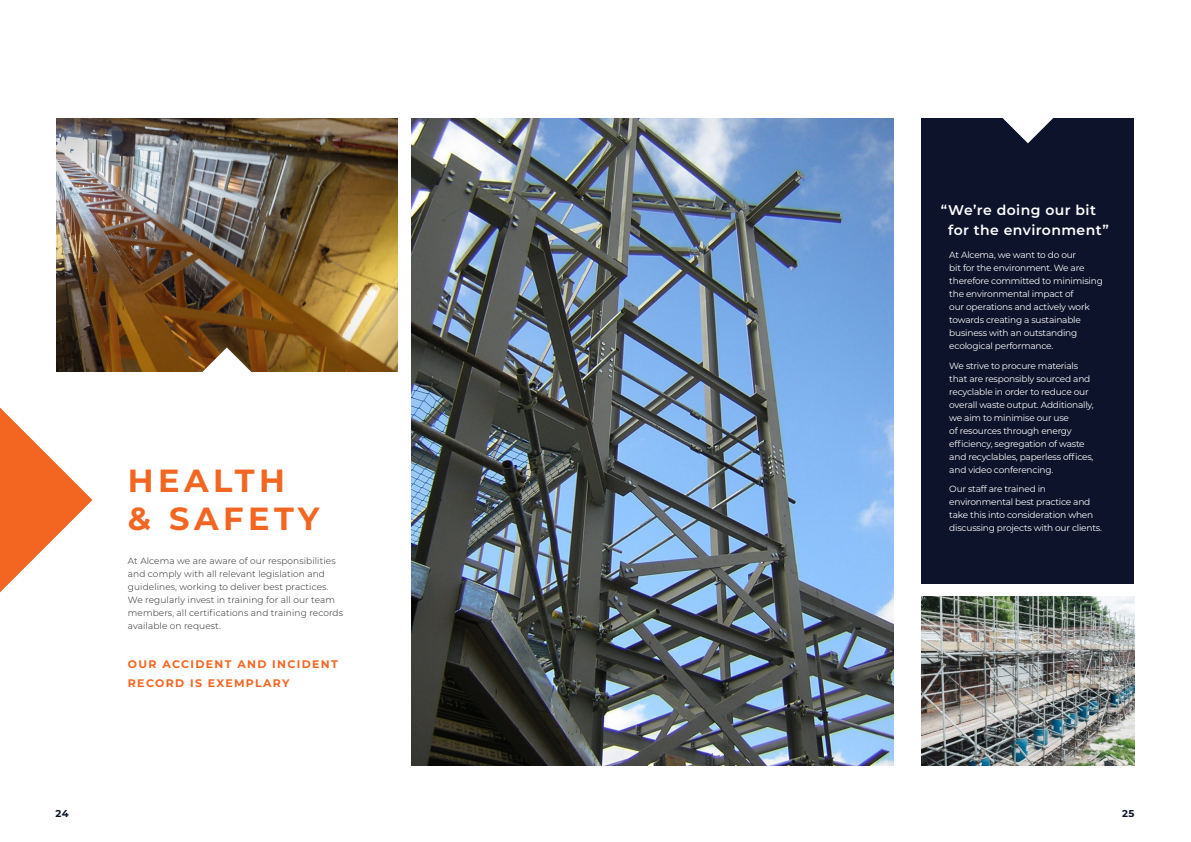
<style>
.page{position:relative;width:1191px;height:842px;background:#fff}
.page>*{position:absolute;margin:0;border:0;box-sizing:border-box;transform-origin:0 0}
.t1{font:700 32px/38.4px "Montserrat";letter-spacing:.18em;color:#f36621}
.t2{font:600 14px/20px "Montserrat";letter-spacing:.03em;color:#fff}
.t3{font:700 11px/19.5px "Montserrat";letter-spacing:.175em;color:#f36621}
.t4{font:700 10px "Montserrat";color:#0c132a}
.t5{font:9px/13px "Montserrat";letter-spacing:-.025em;color:#fff}
.t6{font:300 9px/13px "Montserrat";letter-spacing:.01em;color:#231f20}
</style>
<div class="page">
<img style="left:57px;top:118px;width:340px;height:254px">
<svg style="left:201px;top:347px;width:51px;height:25px"></svg>
<div style="left:921px;top:118px;width:213px;height:465px;background:#0c132a"></div>
<img style="left:411px;top:118px;width:482px;height:647px">
<svg style="left:1002px;top:118px;width:51px;height:25px"></svg>
<img style="left:921px;top:597px;width:213px;height:168px">
<svg style="left:0;top:407px;width:92px;height:185px"></svg>
<h1 class="t1" style="left:128px;top:460px;width:191px">HEALTH<br>&amp; SAFETY</h1>
<p class="t6" style="left:128px;top:554px;width:217px">At Alcema we are aware of our responsibilities and comply with all relevant legislation and guidelines, working to deliver best practices.<br>We regularly invest in training for all our team members, all certifications and training records available on request.</p>
<p class="t3" style="left:128px;top:653px;width:210px">OUR ACCIDENT AND INCIDENT<br>RECORD IS EXEMPLARY</p>
<h2 class="t2" style="left:948px;top:200px;width:162px;text-indent:-7px">“We’re doing our bit for the environment”</h2>
<p class="t5" style="left:949px;top:248px;width:155px">At Alcema, we want to do our<br>bit for the environment. We are therefore committed to minimising the environmental impact of<br>our operations and actively work towards creating a sustainable business with an outstanding ecological performance.</p>
<p class="t5" style="left:949px;top:359px;width:146px">We strive to procure materials that are responsibly sourced and recyclable in order to reduce our overall waste output. Additionally, we aim to minimise our use<br>of resources through energy efficiency, segregation of waste and recyclables, paperless offices, and video conferencing.</p>
<p class="t5" style="left:949px;top:482px;width:154px">Our staff are trained in environmental best practice and take this into consideration when discussing projects with our clients.</p>
<p class="t4" style="left:56px;top:806px;width:15px">24</p>
<p class="t4" style="left:1122px;top:806px;width:14px">25</p>
</div>
